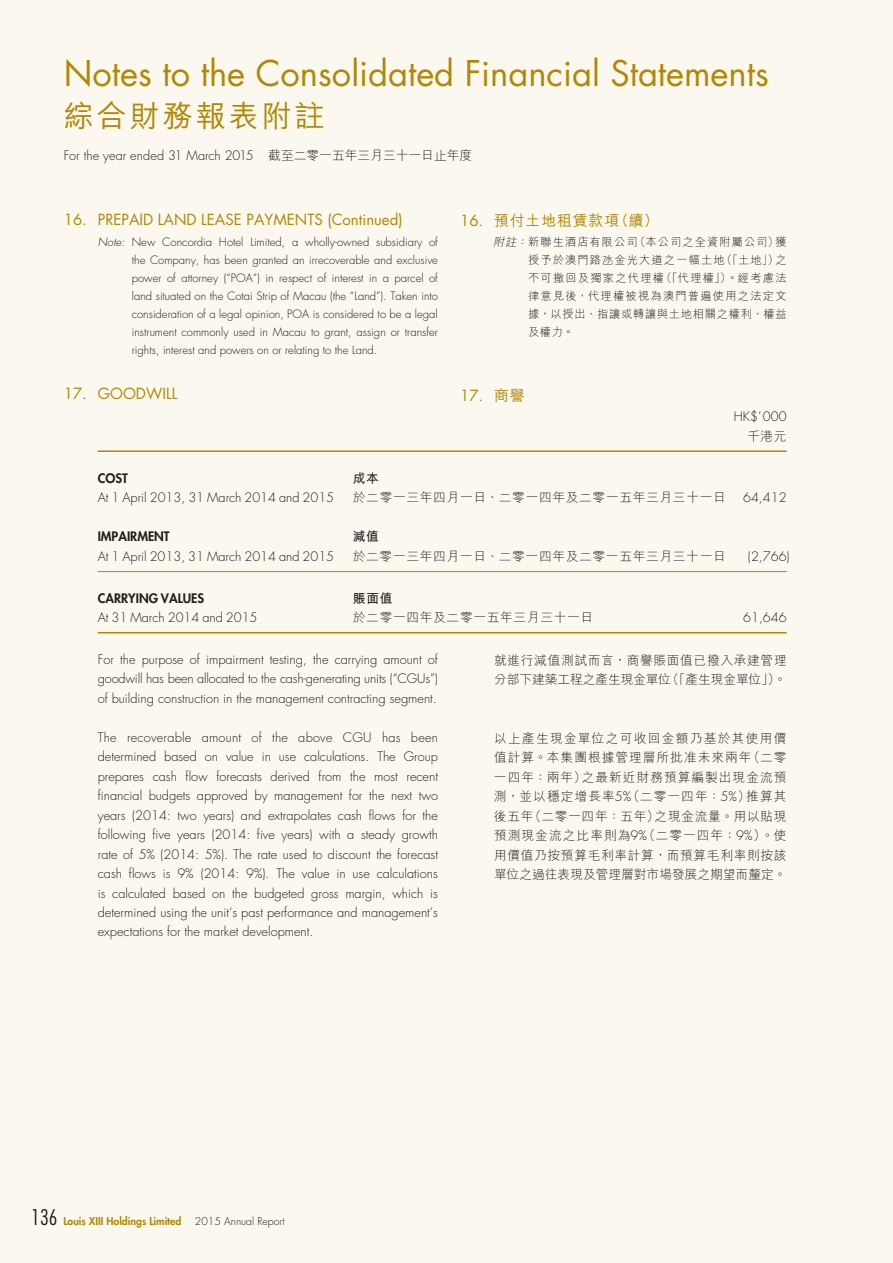
<style>
.page{position:relative;width:893px;height:1263px;background:#faf8ef}
.page>*{position:absolute;margin:0;border:0;box-sizing:border-box;transform-origin:0 0}
.t1{font:34.5px "Futura Std";color:#b28705}
.t2{font:500 30px "M Hei HK";letter-spacing:.1em;color:#b28705}
.t3{font:15px "Futura Std";color:#b28705}
.t4{font:500 15px "M Hei HK";letter-spacing:.05em;color:#b28705}
.t5{font:300 12.75px/19.5px "Futura Std";color:#231f20;text-align:justify}
.t6{font:300 12.75px/19.5px "M Hei HK";letter-spacing:.05em;color:#231f20}
.t7{font:800 12.75px "Futura Std";color:#231f20}
.t8{font:700 12.75px "M Hei HK";letter-spacing:.05em;color:#231f20}
.t9{font:300 11.25px/18px "Futura Std";color:#231f20;text-align:justify}
.t10{font:300 11.25px/18px "M Hei HK";letter-spacing:.11em;color:#231f20;text-align:justify}
.t11{font:800 10.5px "Futura Std";color:#b28705}
.t12{font:300 10.5px "Futura Std";color:#231f20}
.s1{font-family:"M Hei HK"}
.s2{font-style:italic}
.s3{font-family:"Futura Std";font-weight:400}
.s4{font-family:"M Hei HK";font-weight:500}
.s5{font-family:"Futura Std"}
.s6{font-weight:300;font-stretch:condensed;font-size:21px;color:#231f20}
</style>
<div class="page">
<hr style="left:98px;top:450px;width:689px;height:2px;background:#b28705">
<hr style="left:98px;top:571px;width:689px;height:1px;background:#b28705">
<hr style="left:98px;top:632px;width:689px;height:1px;background:#b28705">
<h1 class="t1" style="left:64px;top:51px;width:706px">Notes to the Consolidated Financial Statements</h1>
<h2 class="t2" style="left:64px;top:94px;width:262px">綜合財務報表附註</h2>
<p class="t5" style="left:64px;top:146px;width:410px">For the year ended 31 March 2015 <span class="s1">截至二零一五年三月三十一日止年度</span></p>
<p class="t3" style="left:64px;top:210px;width:340px">16. PREPAID LAND LEASE PAYMENTS (Continued)</p>
<p class="t9" style="left:132px;top:233px;width:308px;text-indent:-34px"><span class="s2">Note:</span> New Concordia Hotel Limited, a wholly-owned subsidiary of the Company, has been granted an irrecoverable and exclusive power of attorney (“POA”) in respect of interest in a parcel of land situated on the Cotai Strip of Macau (the “Land”). Taken into consideration of a legal opinion, POA is considered to be a legal instrument commonly used in Macau to grant, assign or transfer rights, interest and powers on or relating to the Land.</p>
<p class="t3" style="left:64px;top:383px;width:115px">17. GOODWILL</p>
<p class="t4" style="left:460px;top:210px;width:200px"><span class="s3">16.</span> 預付土地租賃款項（續）</p>
<p class="t10" style="left:528px;top:233px;width:260px;text-indent:-35px"><span class="s2">附註：</span>新聯生酒店有限公司（本公司之全資附屬公司）獲授予於澳門路氹金光大道之一幅土地（「土地」）之不可撤回及獨家之代理權（「代理權」）。經考慮法律意見後，代理權被視為澳門普遍使用之法定文據，以授出、指讓或轉讓與土地相關之權利、權益及權力。</p>
<p class="t3" style="left:460px;top:386px;width:66px">17. <span class="s4">商譽</span></p>
<p class="t5" style="left:734px;top:407px;width:54px">HK$’000</p>
<p class="t6" style="left:747px;top:426px;width:41px">千港元</p>
<p class="t7" style="left:98px;top:470px;width:32px">COST</p>
<p class="t8" style="left:353px;top:469px;width:28px">成本</p>
<p class="t5" style="left:98px;top:488px;width:238px">At 1 April 2013, 31 March 2014 and 2015</p>
<p class="t6" style="left:353px;top:487px;width:374px">於二零一三年四月一日、二零一四年及二零一五年三月三十一日</p>
<p class="t5" style="left:743px;top:488px;width:45px">64,412</p>
<p class="t7" style="left:98px;top:528px;width:73px">IMPAIRMENT</p>
<p class="t8" style="left:353px;top:527px;width:28px">減值</p>
<p class="t5" style="left:98px;top:547px;width:238px">At 1 April 2013, 31 March 2014 and 2015</p>
<p class="t6" style="left:353px;top:546px;width:374px">於二零一三年四月一日、二零一四年及二零一五年三月三十一日</p>
<p class="t5" style="left:748px;top:547px;width:43px">(2,766)</p>
<p class="t7" style="left:98px;top:590px;width:108px">CARRYING VALUES</p>
<p class="t8" style="left:353px;top:589px;width:41px">賬面值</p>
<p class="t5" style="left:98px;top:608px;width:161px">At 31 March 2014 and 2015</p>
<p class="t6" style="left:353px;top:607px;width:242px">於二零一四年及二零一五年三月三十一日</p>
<p class="t5" style="left:743px;top:608px;width:45px">61,646</p>
<p class="t5" style="left:98px;top:649px;width:342px">For the purpose of impairment testing, the carrying amount of goodwill has been allocated to the cash-generating units (“CGUs”) of building construction in the management contracting segment.</p>
<p class="t5" style="left:98px;top:727px;width:342px">The recoverable amount of the above CGU has been determined based on value in use calculations. The Group prepares cash flow forecasts derived from the most recent financial budgets approved by management for the next two years (2014: two years) and extrapolates cash flows for the following five years (2014: five years) with a steady growth rate of 5% (2014: 5%). The rate used to discount the forecast cash flows is 9% (2014: 9%). The value in use calculations is calculated based on the budgeted gross margin, which is determined using the unit’s past performance and management’s expectations for the market development.</p>
<p class="t6" style="left:494px;top:650px;width:294px">就進行減值測試而言，商譽賬面值已撥入承建管理分部下建築工程之產生現金單位（「產生現金單位」）。</p>
<p class="t6" style="left:494px;top:728px;width:294px;text-align:justify">以上產生現金單位之可收回金額乃基於其使用價值計算。本集團根據管理層所批准未來兩年（二零一四年：兩年）之最新近財務預算編製出現金流預測，並以穩定增長率<span class="s5">5%</span>（二零一四年：<span class="s5">5%</span>）推算其後五年（二零一四年：五年）之現金流量。用以貼現預測現金流之比率則為<span class="s5">9%</span>（二零一四年：<span class="s5">9%</span>）。使用價值乃按預算毛利率計算，而預算毛利率則按該單位之過往表現及管理層對市場發展之期望而釐定。</p>
<p class="t11" style="left:31px;top:1214px;width:152px"><span class="s6">136</span> Louis XIII Holdings Limited</p>
<p class="t12" style="left:195px;top:1215px;width:91px">2015 Annual Report</p>
</div>
